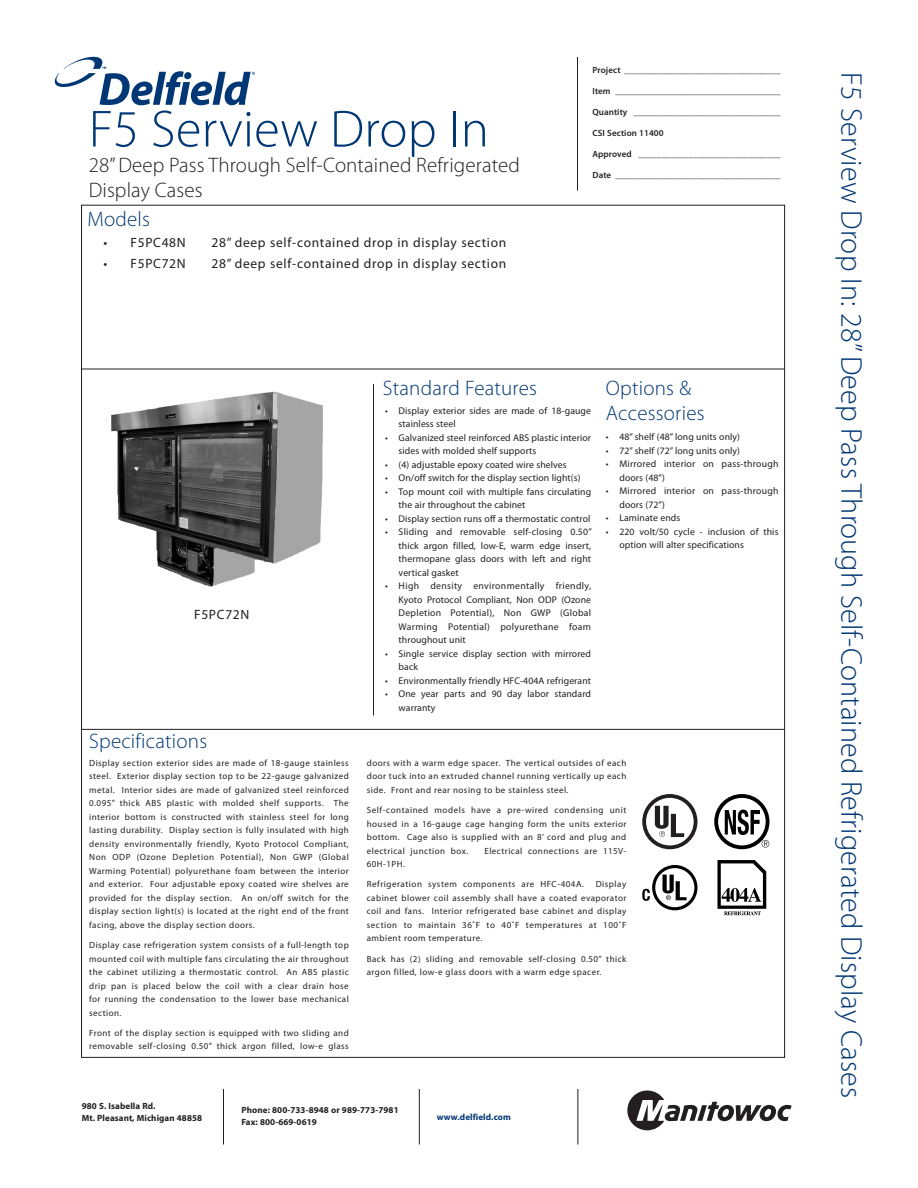
<style>
.page{position:relative;width:918px;height:1188px;background:#fff}
.page>*{position:absolute;margin:0;border:0;box-sizing:border-box;transform-origin:0 0}
.t1{font:300 52.5px "Myriad Pro";letter-spacing:.005em;color:#013775}
.t2{font:300 30px "Myriad Pro";letter-spacing:.005em;color:#013775}
.t3{font:300 21px/25.2px "Myriad Pro";letter-spacing:.005em;color:#231f20}
.t4{font:300 21px/25.5px "Myriad Pro";letter-spacing:.01em;color:#013775}
.t5{font:13.5px "Myriad Pro";letter-spacing:.05em;color:#231f20}
.t6{font:9.75px/13.5px "Myriad Pro";letter-spacing:.01em;color:#231f20}
.t7{font:9px/13.5px "Myriad Pro";letter-spacing:.05em;color:#231f20;text-align:justify}
.t8{font:600 9px "Myriad Pro";letter-spacing:.01em;color:#231f20}
.t9{font:700 9px/12px "Myriad Pro";letter-spacing:.01em;color:#231f20}
.t10{font:700 9px "Myriad Pro";letter-spacing:.01em;color:#013775}
</style>
<div class="page">
<hr style="left:81px;top:369px;width:703px;height:1px;background:#231f20">
<hr style="left:82px;top:729px;width:702px;height:1px;background:#231f20">
<hr style="left:373px;top:384px;width:1px;height:331px;background:#231f20">
<hr style="left:577px;top:57px;width:1px;height:133px;background:#231f20">
<hr style="left:223px;top:1089px;width:1px;height:55px;background:#231f20">
<hr style="left:419px;top:1089px;width:1px;height:55px;background:#231f20">
<hr style="left:578px;top:1089px;width:1px;height:55px;background:#231f20">
<svg style="left:55px;top:57px;width:200px;height:48px"></svg>
<svg style="left:627px;top:1090px;width:165px;height:40px"></svg>
<div style="left:642px;top:794px;width:55px;height:55px;border:4px solid #231f20;border-radius:50%"></div>
<svg style="left:655px;top:806px;width:29px;height:31px"></svg>
<div style="left:652px;top:865px;width:46px;height:45px;border:3px solid #000;border-radius:50%"></div>
<svg style="left:662px;top:875px;width:25px;height:25px"></svg>
<svg style="left:642px;top:889px;width:8px;height:12px"></svg>
<div style="left:714px;top:794px;width:56px;height:55px;border:4px solid #000;border-radius:50%"></div>
<svg style="left:725px;top:810px;width:44px;height:38px"></svg>
<svg style="left:717px;top:860px;width:49px;height:55px"></svg>
<img style="left:111px;top:391px;width:212px;height:196px">
<h1 class="t1" style="left:89px;top:97px;width:402px">F5 Serview Drop In</h1>
<h3 class="t3" style="left:89px;top:152px;width:432px">28” Deep Pass Through Self-Contained Refrigerated<br>Display Cases</h3>
<h3 class="t4" style="left:87px;top:206px;width:64px">Models</h3>
<h3 class="t5" style="left:104px;top:234px;width:84px">• F5PC48N</h3>
<h3 class="t5" style="left:212px;top:234px;width:296px">28” deep self-contained drop in display section</h3>
<h3 class="t5" style="left:104px;top:255px;width:84px">• F5PC72N</h3>
<h3 class="t5" style="left:212px;top:255px;width:296px">28” deep self-contained drop in display section</h3>
<p class="t8" style="left:592px;top:65px;width:190px">Project __________________________________</p>
<p class="t8" style="left:592px;top:86px;width:190px">Item ____________________________________</p>
<p class="t8" style="left:592px;top:107px;width:190px">Quantity ________________________________</p>
<p class="t8" style="left:592px;top:128px;width:73px">CSI Section 11400</p>
<p class="t8" style="left:592px;top:149px;width:190px">Approved _______________________________</p>
<p class="t8" style="left:592px;top:170px;width:190px">Date ____________________________________</p>
<h3 class="t5" style="left:194px;top:606px;width:57px">F5PC72N</h3>
<h3 class="t4" style="left:89px;top:728px;width:119px">Specifications</h3>
<p class="t7" style="left:89px;top:756px;width:261px">Display section exterior sides are made of 18-gauge stainless steel. Exterior display section top to be 22-gauge galvanized metal. Interior sides are made of galvanized steel reinforced 0.095” thick ABS plastic with molded shelf supports. The interior bottom is constructed with stainless steel for long lasting durability. Display section is fully insulated with high density environmentally friendly, Kyoto Protocol Compliant, Non ODP (Ozone Depletion Potential), Non GWP (Global Warming Potential) polyurethane foam between the interior and exterior. Four adjustable epoxy coated wire shelves are provided for the display section. An on/off switch for the display section light(s) is located at the right end of the front facing, above the display section doors.</p>
<p class="t7" style="left:89px;top:938px;width:261px">Display case refrigeration system consists of a full-length top mounted coil with multiple fans circulating the air throughout the cabinet utilizing a thermostatic control. An ABS plastic drip pan is placed below the coil with a clear drain hose for running the condensation to the lower base mechanical section.</p>
<p class="t7" style="left:89px;top:1026px;width:261px">Front of the display section is equipped with two sliding and removable self-closing 0.50” thick argon filled, low-e glass</p>
<h3 class="t4" style="left:383px;top:375px;width:156px">Standard Features</h3>
<h3 class="t4" style="left:606px;top:375px;width:100px">Options &amp;<br>Accessories</h3>
<p class="t6" style="left:399px;top:404px;width:194px;text-indent:-14px">• Display exterior sides are made of 18-gauge stainless steel</p>
<p class="t6" style="left:399px;top:431px;width:194px;text-indent:-14px">• Galvanized steel reinforced ABS plastic interior sides with molded shelf supports</p>
<p class="t6" style="left:385px;top:458px;width:183px">• (4) adjustable epoxy coated wire shelves</p>
<p class="t6" style="left:385px;top:471px;width:197px">• On/off switch for the display section light(s)</p>
<p class="t6" style="left:399px;top:485px;width:194px;text-indent:-14px">• Top mount coil with multiple fans circulating the air throughout the cabinet</p>
<p class="t6" style="left:385px;top:512px;width:207px">• Display section runs off a thermostatic control</p>
<p class="t6" style="left:399px;top:525px;width:195px;text-align:justify;text-indent:-14px">• Sliding and removable self-closing 0.50” thick argon filled, low-E, warm edge insert, thermopane glass doors with left and right vertical gasket</p>
<p class="t6" style="left:399px;top:579px;width:194px;text-align:justify;text-indent:-14px">• High density environmentally friendly, Kyoto Protocol Compliant, Non ODP (Ozone Depletion Potential), Non GWP (Global Warming Potential) polyurethane foam throughout unit</p>
<p class="t6" style="left:399px;top:647px;width:194px;text-indent:-14px">• Single service display section with mirrored back</p>
<p class="t6" style="left:385px;top:674px;width:207px">• Environmentally friendly HFC-404A refrigerant</p>
<p class="t6" style="left:399px;top:687px;width:194px;text-indent:-14px">• One year parts and 90 day labor standard warranty</p>
<p class="t6" style="left:606px;top:430px;width:136px">• 48” shelf (48” long units only)</p>
<p class="t6" style="left:606px;top:444px;width:136px">• 72” shelf (72” long units only)</p>
<p class="t6" style="left:619px;top:457px;width:161px;text-indent:-14px">• Mirrored interior on pass-through doors (48”)</p>
<p class="t6" style="left:619px;top:484px;width:161px;text-indent:-14px">• Mirrored interior on pass-through doors (72”)</p>
<p class="t6" style="left:606px;top:511px;width:76px">• Laminate ends</p>
<p class="t6" style="left:619px;top:525px;width:161px;text-indent:-14px">• 220 volt/50 cycle - inclusion of this option will alter specifications</p>
<p class="t7" style="left:367px;top:756px;width:261px">doors with a warm edge spacer. The vertical outsides of each door tuck into an extruded channel running vertically up each side. Front and rear nosing to be stainless steel.</p>
<p class="t7" style="left:367px;top:803px;width:261px">Self-contained models have a pre-wired condensing unit housed in a 16-gauge cage hanging form the units exterior bottom. Cage also is supplied with an 8’ cord and plug and electrical junction box.</p>
<p class="t7" style="left:484px;top:844px;width:143px">Electrical connections are 115V-</p>
<p class="t7" style="left:367px;top:857px;width:40px">60H-1PH.</p>
<p class="t7" style="left:367px;top:878px;width:219px">Refrigeration system components are HFC-404A.</p>
<p class="t7" style="left:367px;top:878px;width:261px;text-indent:229px">Display cabinet blower coil assembly shall have a coated evaporator coil and fans. Interior refrigerated base cabinet and display section to maintain 36˚F to 40˚F temperatures at 100˚F ambient room temperature.</p>
<p class="t7" style="left:367px;top:952px;width:261px">Back has (2) sliding and removable self-closing 0.50” thick argon filled, low-e glass doors with a warm edge spacer.</p>
<p class="t9" style="left:82px;top:1100px;width:122px">980 S. Isabella Rd.<br>Mt. Pleasant, Michigan 48858</p>
<p class="t9" style="left:242px;top:1104px;width:159px">Phone: 800-733-8948 or 989-773-7981<br>Fax: 800-669-0619</p>
<p class="t10" style="left:437px;top:1111px;width:75px">www.delfield.com</p>
<h2 class="t2" style="left:870px;top:72px;width:1027px;rotate:90deg">F5 Serview Drop In: 28” Deep Pass Through Self-Contained Refrigerated Display Cases</h2>
</div>
